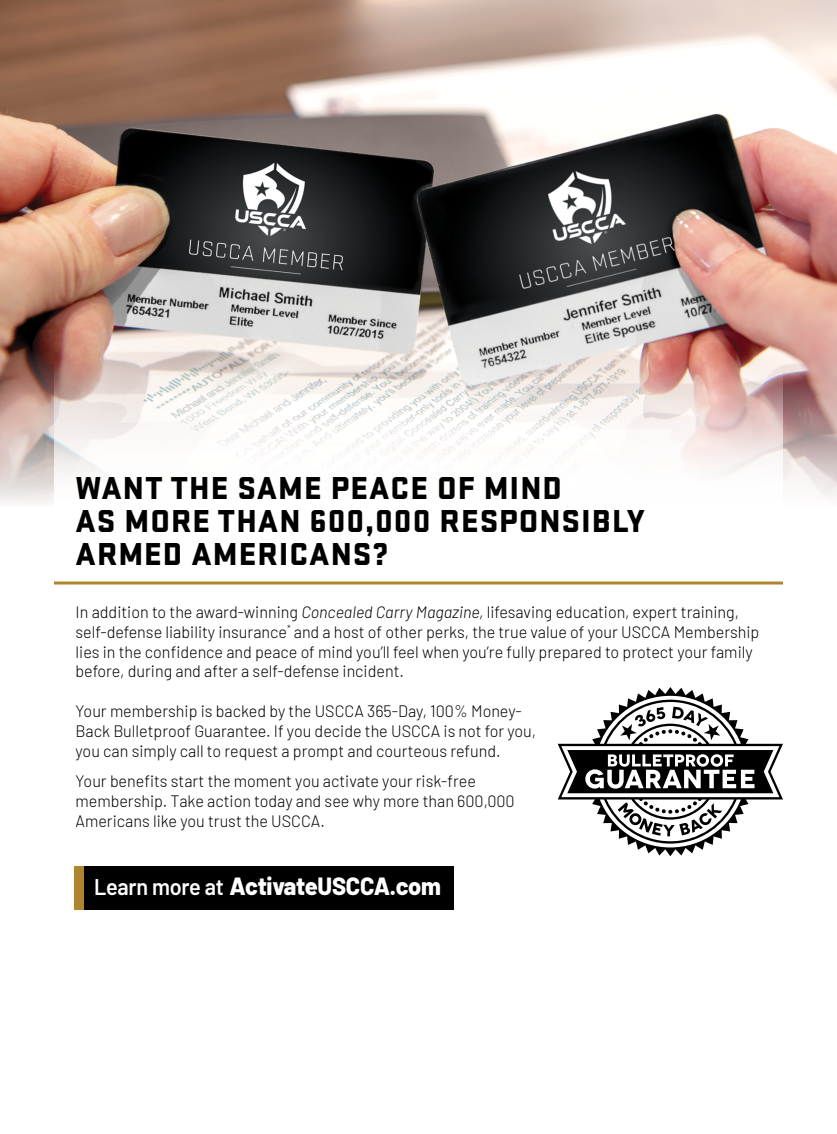
<style>
.page{position:relative;width:837px;height:1134px;background:#fff}
.page>*{position:absolute;margin:0;border:0;box-sizing:border-box;transform-origin:0 0}
.t1{font:900 33px/33px "Stratum 1";letter-spacing:.03em;color:#000}
.t2{font:800 24.9px "Barlow";letter-spacing:-.01em;color:#fff;scale:.95 1}
.t3{font:300 16.5px/19.8px "Barlow";color:#000}
.s1{font-style:italic}
.s2{font-weight:600;font-size:22.8px}
</style>
<div class="page">
<img style="left:0;top:0;width:837px;height:503px">
<svg style="left:54px;top:335px;width:729px;height:168px"></svg>
<svg style="left:558px;top:687px;width:225px;height:169px"></svg>
<svg style="left:567px;top:750px;width:206px;height:43px"></svg>
<hr style="left:54px;top:582px;width:729px;height:3px;background:#ae852d">
<div style="left:74px;top:866px;width:320px;height:44px;background:#ae852d"></div>
<div style="left:84px;top:866px;width:370px;height:44px;background:#000"></div>
<h1 class="t1" style="left:76px;top:473px;width:571px">WANT THE SAME PEACE OF MIND<br>AS MORE THAN 600,000 RESPONSIBLY<br>ARMED AMERICANS?</h1>
<p class="t3" style="left:76px;top:603px;width:685px">In addition to the award-winning <span class="s1">Concealed Carry Magazine,</span> lifesaving education, expert training, self-defense liability insurance<sup>*</sup> and a host of other perks, the true value of your USCCA Membership lies in the confidence and peace of mind you’ll feel when you’re fully prepared to protect your family before, during and after a self-defense incident.</p>
<p class="t3" style="left:76px;top:700px;width:462px">Your membership is backed by the USCCA 365-Day, 100% Money-<br>Back Bulletproof Guarantee. If you decide the USCCA is not for you, you can simply call to request a prompt and courteous refund.</p>
<p class="t3" style="left:76px;top:770px;width:441px">Your benefits start the moment you activate your risk-free membership. Take action today and see why more than 600,000<br>Americans like you trust the USCCA.</p>
<h2 class="t2" style="left:94px;top:872px;width:367px"><span class="s2">Learn more at</span> ActivateUSCCA.com</h2>
</div>
